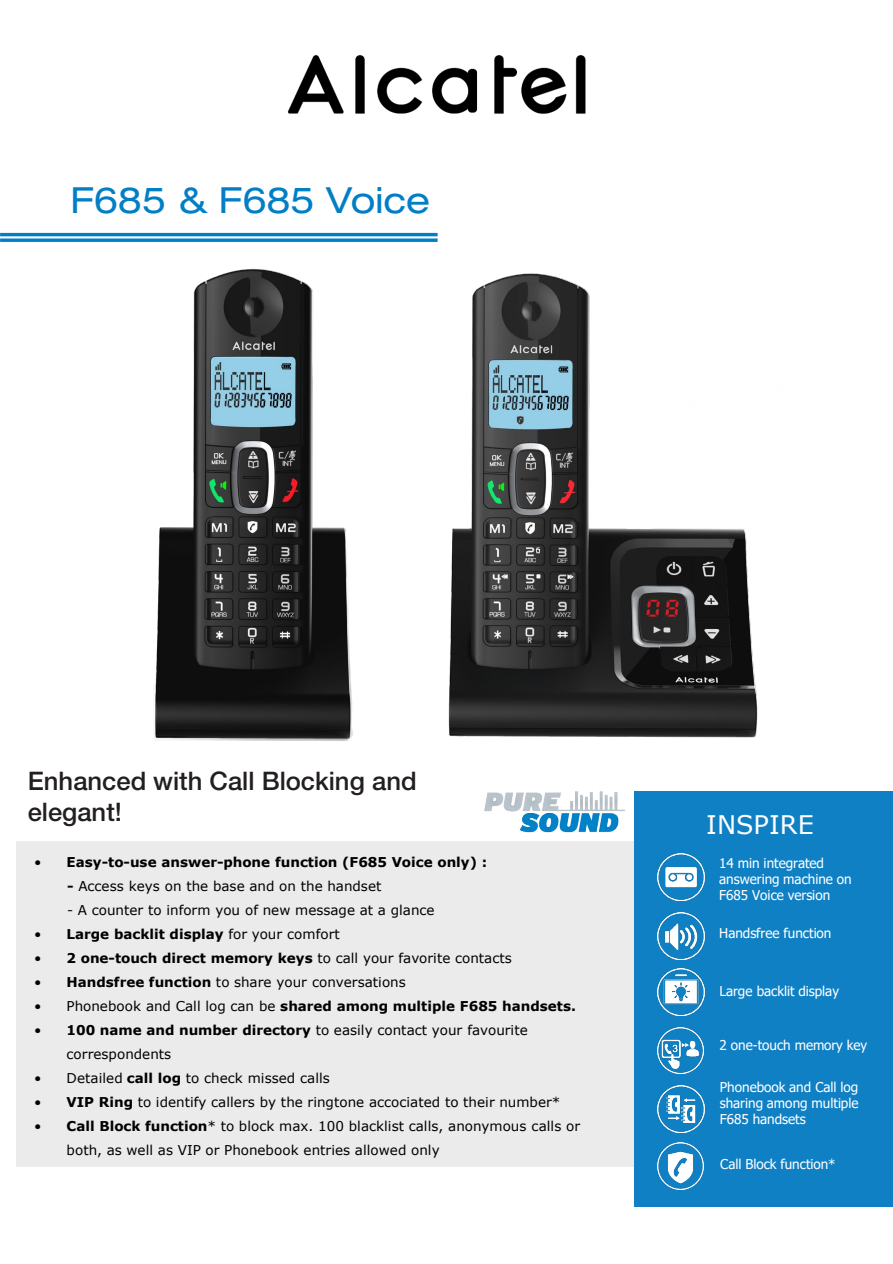
<style>
.page{position:relative;width:893px;height:1264px;background:#fff}
.page>*{position:absolute;margin:0;border:0;box-sizing:border-box;transform-origin:0 0}
.t1{font:expanded 36px "Helvetica Neue LT Std";color:#007ec6}
.t2{font:500 25.5px/30.6px "Helvetica Neue LT Std";color:#231f20}
.t3{font:25.5px "Verdana";color:#fff}
.t4{font:13.5px/24.2px "Verdana";color:#000}
.t5{font:13.5px/16.2px "Tahoma";color:#fff}
.t6{font:700 13.5px "Verdana";letter-spacing:-.005em;color:#000}
.s1{font-weight:400}
.s2{font-weight:700}
</style>
<div class="page">
<img style="left:138px;top:232px;width:620px;height:506px">
<img style="left:138px;top:256px;width:251px;height:485px">
<div style="left:16px;top:840px;width:876px;height:326px;background:#ebebec"></div>
<div style="left:634px;top:791px;width:258px;height:414px;background:#1080c4"></div>
<hr style="left:0;top:233px;width:437px;height:3px;background:#007ec6">
<svg style="left:0;top:238px;width:437px;height:4px;background:#2490ce"></svg>
<img style="left:287px;top:55px;width:299px;height:59px">
<img style="left:657px;top:853px;width:47px;height:47px">
<img style="left:657px;top:912px;width:47px;height:47px">
<img style="left:657px;top:968px;width:47px;height:47px">
<img style="left:657px;top:1085px;width:47px;height:47px">
<img style="left:484px;top:791px;width:141px;height:42px">
<img style="left:657px;top:1142px;width:46px;height:46px">
<img style="left:657px;top:1027px;width:46px;height:46px">
<p class="t1" style="left:70px;top:178px;width:361px">F685 &amp; F685 Voice</p>
<p class="t2" style="left:28px;top:765px;width:390px">Enhanced with Call Blocking and elegant!</p>
<p class="t6" style="left:34px;top:851px;width:454px"><span class="s1">•</span> Easy-to-use answer-phone function (F685 Voice only) :</p>
<p class="t4" style="left:67px;top:873px;width:316px"><span class="s2">-</span> Access keys on the base and on the handset</p>
<p class="t4" style="left:67px;top:897px;width:369px">- A counter to inform you of new message at a glance</p>
<p class="t6" style="left:34px;top:923px;width:307px"><span class="s1">•</span> Large backlit display <span class="s1">for your comfort</span></p>
<p class="t4" style="left:34px;top:945px;width:479px">• <span class="s2">2 one-touch direct memory keys</span> to call your favorite contacts</p>
<p class="t4" style="left:34px;top:969px;width:373px">• <span class="s2">Handsfree function</span> to share your conversations</p>
<p class="t6" style="left:34px;top:995px;width:543px"><span class="s1">• Phonebook and Call log can be</span> shared among multiple F685 handsets.</p>
<p class="t4" style="left:67px;top:1017px;width:462px;text-indent:-32px">• <span class="s2">100 name and number directory</span> to easily contact your favourite correspondents</p>
<p class="t4" style="left:34px;top:1065px;width:297px">• Detailed <span class="s2">call log</span> to check missed calls</p>
<p class="t4" style="left:34px;top:1089px;width:527px">• <span class="s2">VIP Ring</span> to identify callers by the ringtone accociated to their number*</p>
<p class="t4" style="left:67px;top:1113px;width:515px;text-indent:-32px">• <span class="s2">Call Block function</span>* to block max. 100 blacklist calls, anonymous calls or both, as well as VIP or Phonebook entries allowed only</p>
<p class="t3" style="left:706px;top:806px;width:109px">INSPIRE</p>
<p class="t5" style="left:719px;top:855px;width:134px">14 min integrated answering machine on<br>F685 Voice version</p>
<p class="t5" style="left:719px;top:925px;width:114px">Handsfree function</p>
<p class="t5" style="left:719px;top:983px;width:121px">Large backlit display</p>
<p class="t5" style="left:719px;top:1037px;width:149px">2 one-touch memory key</p>
<p class="t5" style="left:719px;top:1079px;width:140px;text-align:justify">Phonebook and Call log sharing among multiple F685 handsets</p>
<p class="t5" style="left:720px;top:1156px;width:117px">Call Block function*</p>
</div>
